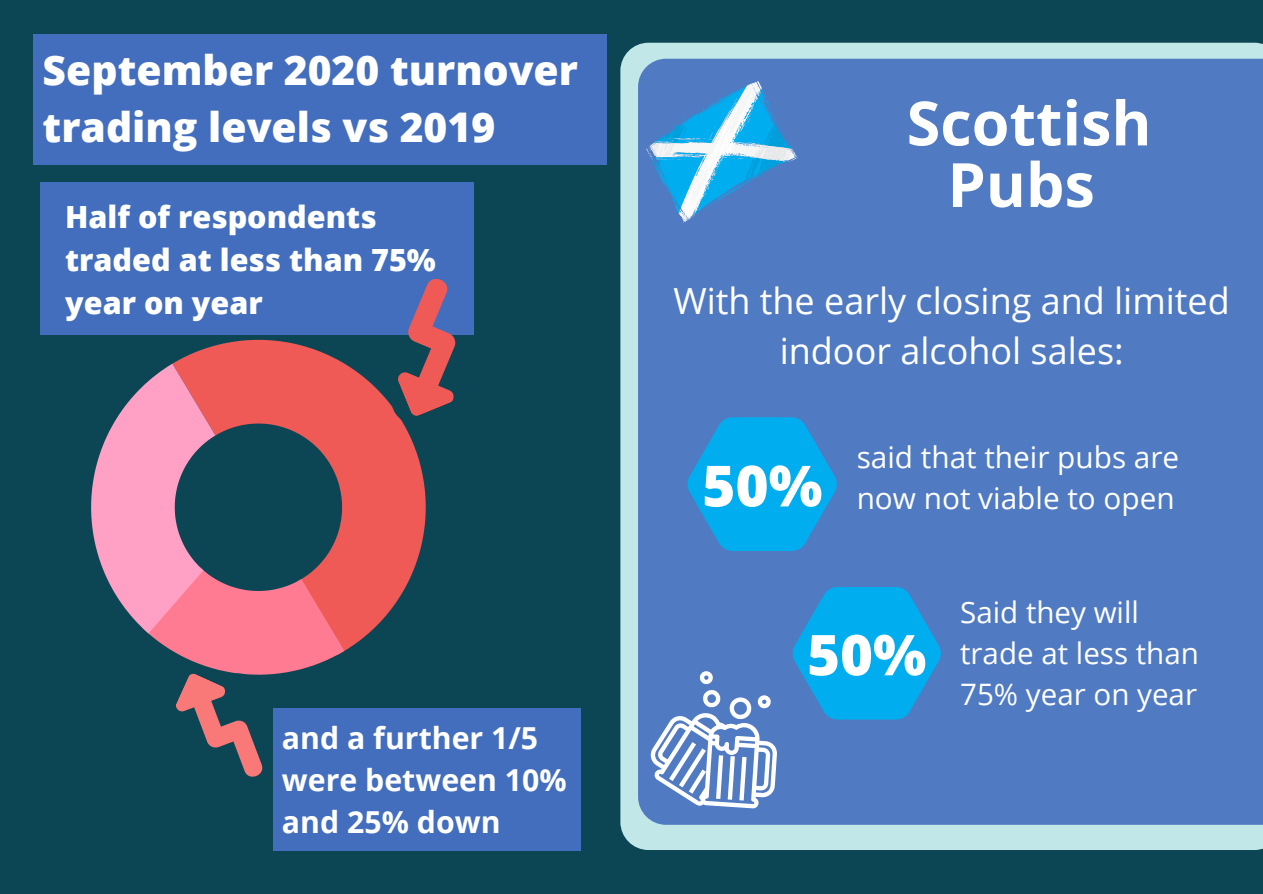
<style>
.page{position:relative;width:1263px;height:894px;background:#fff}
.page>*{position:absolute;margin:0;border:0;box-sizing:border-box;transform-origin:0 0}
.t1{font:700 61.05px/61.5px "Open Sans";color:#fff;text-align:center}
.t2{font:800 56.7px "Open Sans";color:#fff}
.t3{font:800 56.25px "Open Sans";color:#fff}
.t4{font:800 40.8px/56.8px "Open Sans";color:#fff}
.t5{font:36px/49.5px "Open Sans";color:#fff;text-align:center}
.t6{font:800 30.6px/42.6px "Open Sans";color:#fff}
.t7{font:700 30.3px/41.8px "Open Sans";color:#fff}
.t8{font:29.7px/41.1px "Open Sans";color:#fff}
.t9{font:29.55px/41px "Open Sans";color:#fff}
</style>
<div class="page">
<div style="left:0;top:0;width:1263px;height:893px;background:#0c4554"></div>
<div style="left:33px;top:97px;width:574px;height:67px;background:#436ebe"></div>
<div style="left:33px;top:34px;width:574px;height:74px;background:#436ebe"></div>
<div style="left:40px;top:183px;width:434px;height:152px;background:#436ebe"></div>
<svg style="left:173px;top:339px;width:253px;height:312px;fill:#ef5956"></svg>
<svg style="left:92px;top:363px;width:193px;height:253px"></svg>
<svg style="left:172px;top:363px;width:43px;height:72px;background:#f57c8d"></svg>
<svg style="left:91px;top:454px;width:10px;height:75px"></svg>
<svg style="left:365px;top:278px;width:91px;height:161px"></svg>
<div style="left:620px;top:43px;width:643px;height:806px;background:#c2e7e8"></div>
<div style="left:638px;top:59px;width:625px;height:765px;background:#507ac2"></div>
<svg style="left:638px;top:76px;width:163px;height:147px;background:#559bd5"></svg>
<svg style="left:687px;top:417px;width:150px;height:134px;background:#12a1e4"></svg>
<svg style="left:638px;top:586px;width:303px;height:244px;background:#4e90d0"></svg>
<div style="left:273px;top:707px;width:308px;height:143px;background:#436ebe"></div>
<svg style="left:131px;top:526px;width:213px;height:251px"></svg>
<p class="t4" style="left:43px;top:40px;width:537px">September 2020 turnover trading levels vs 2019</p>
<p class="t6" style="left:65px;top:195px;width:372px">Half of respondents traded at less than 75% year on year</p>
<p class="t7" style="left:282px;top:715px;width:286px">and a further 1/5 were between 10% and 25% down</p>
<h1 class="t1" style="left:907px;top:91px;width:246px">Scottish<br>Pubs</h1>
<p class="t5" style="left:673px;top:275px;width:558px">With the early closing and limited indoor alcohol sales:</p>
<h2 class="t2" style="left:702px;top:445px;width:122px">50%</h2>
<p class="t8" style="left:857px;top:435px;width:324px">said that their pubs are now not viable to open</p>
<h3 class="t3" style="left:807px;top:615px;width:121px">50%</h3>
<p class="t9" style="left:960px;top:591px;width:240px">Said they will trade at less than<br>75% year on year</p>
</div>
